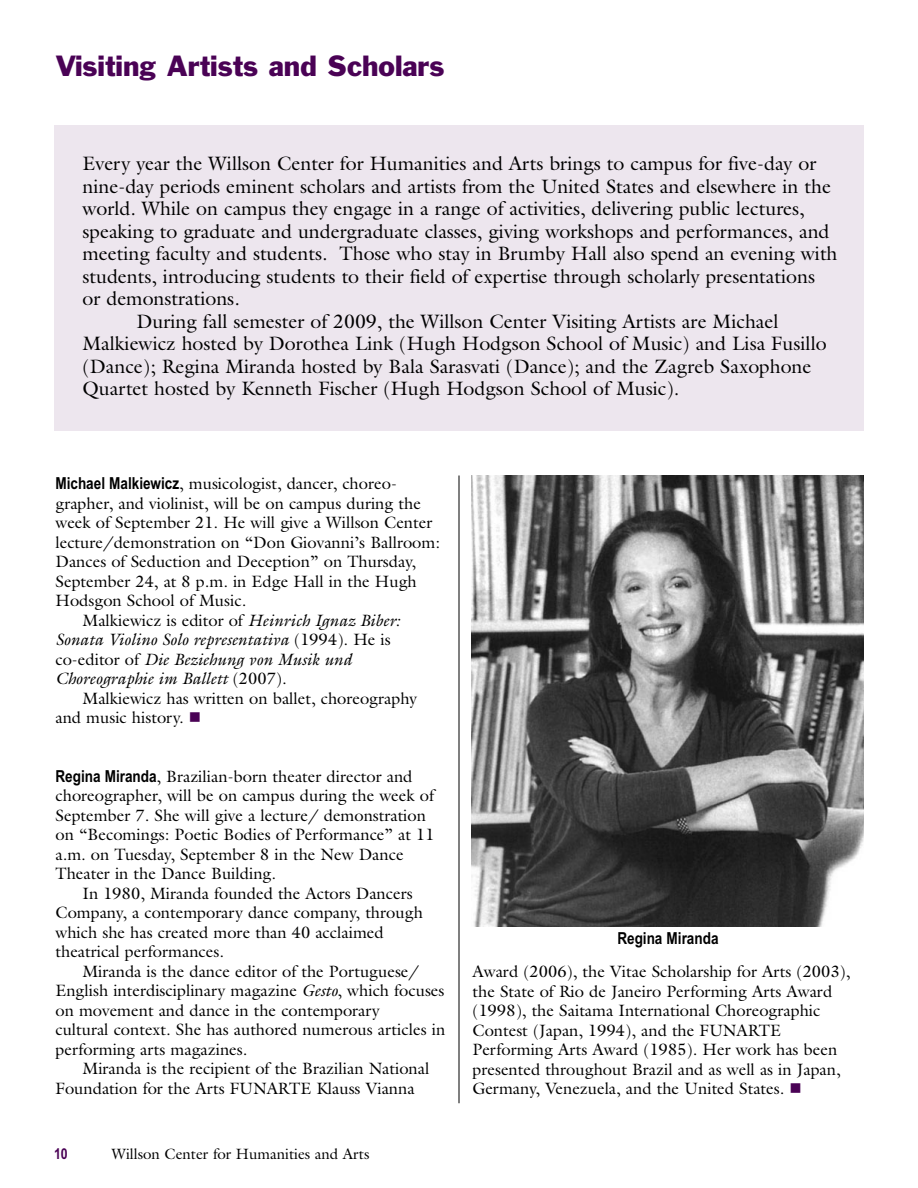
<style>
.page{position:relative;width:918px;height:1188px;background:#fff}
.page>*{position:absolute;margin:0;border:0;box-sizing:border-box;transform-origin:0 0}
.t1{font:27px "Franklin Gothic";color:#4a0255}
.t2{font:19.5px "Galliard";color:#000}
.t3{font:16.5px/19.5px "Galliard";color:#000}
.t4{font:italic 16.5px "Galliard";color:#000}
.t5{font:700 16.5px "Arial Narrow";color:#000}
.t6{font:15px "Galliard";color:#000}
.t7{font:700 15px "Arial Narrow";color:#4a0255}
.s1{font-family:"Arial Narrow";font-weight:700}
.s2{font-style:italic}
.s3{font-style:normal}
.s4{color:#4a0255}
</style>
<div class="page">
<div style="left:54px;top:126px;width:810px;height:305px;background:#ede6ee"></div>
<hr style="left:459px;top:476px;width:1px;height:627px;background:#000">
<img style="left:471px;top:476px;width:393px;height:450px">
<h1 class="t1" style="left:56px;top:55px;width:391px">Visiting Artists and Scholars</h1>
<p class="t2" style="left:82px;top:156px;width:736px">Every year the Willson Center for Humanities and Arts brings to campus for five-day or</p>
<p class="t2" style="left:82px;top:179px;width:750px">nine-day periods eminent scholars and artists from the United States and elsewhere in the</p>
<p class="t2" style="left:82px;top:201px;width:724px">world. While on campus they engage in a range of activities, delivering public lectures,</p>
<p class="t2" style="left:82px;top:224px;width:749px">speaking to graduate and undergraduate classes, giving workshops and performances, and</p>
<p class="t2" style="left:82px;top:246px;width:757px">meeting faculty and students. Those who stay in Brumby Hall also spend an evening with</p>
<p class="t2" style="left:82px;top:269px;width:734px">students, introducing students to their field of expertise through scholarly presentations</p>
<p class="t2" style="left:82px;top:291px;width:159px">or demonstrations.</p>
<p class="t2" style="left:136px;top:314px;width:644px">During fall semester of 2009, the Willson Center Visiting Artists are Michael</p>
<p class="t2" style="left:82px;top:336px;width:746px">Malkiewicz hosted by Dorothea Link (Hugh Hodgson School of Music) and Lisa Fusillo</p>
<p class="t2" style="left:82px;top:359px;width:731px">(Dance); Regina Miranda hosted by Bala Sarasvati (Dance); and the Zagreb Saxophone</p>
<p class="t2" style="left:82px;top:381px;width:598px">Quartet hosted by Kenneth Fischer (Hugh Hodgson School of Music).</p>
<p class="t3" style="left:56px;top:476px;width:343px"><span class="s1">Michael Malkiewicz</span>, musicologist, dancer, choreo-</p>
<p class="t3" style="left:56px;top:495px;width:367px">grapher, and violinist, will be on campus during the</p>
<p class="t3" style="left:56px;top:515px;width:378px">week of September 21. He will give a Willson Center</p>
<p class="t3" style="left:56px;top:534px;width:386px">lecture/demonstration on “Don Giovanni’s Ballroom:</p>
<p class="t3" style="left:56px;top:554px;width:362px">Dances of Seduction and Deception” on Thursday,</p>
<p class="t3" style="left:56px;top:573px;width:363px">September 24, at 8 p.m. in Edge Hall in the Hugh</p>
<p class="t3" style="left:56px;top:593px;width:192px">Hodsgon School of Music.</p>
<p class="t3" style="left:82px;top:612px;width:319px">Malkiewicz is editor of <span class="s2">Heinrich Ignaz Biber:</span></p>
<p class="t4" style="left:55px;top:633px;width:337px">Sonata Violino Solo representativa <span class="s3">(1994). He is</span></p>
<p class="t4" style="left:55px;top:653px;width:298px"><span class="s3">co-editor of</span> Die Beziehung von Musik und</p>
<p class="t4" style="left:55px;top:672px;width:233px">Choreographie im Ballett <span class="s3">(2007).</span></p>
<p class="t3" style="left:82px;top:690px;width:336px">Malkiewicz has written on ballet, choreography</p>
<p class="t3" style="left:55px;top:710px;width:147px">and music history. <span class="s4">■</span></p>
<p class="t3" style="left:55px;top:768px;width:381px"><span class="s1">Regina Miranda</span>, Brazilian-born theater director and choreographer, will be on campus during the week of September 7. She will give a lecture/ demonstration on “Becomings: Poetic Bodies of Performance” at 11 a.m. on Tuesday, September 8 in the New Dance Theater in the Dance Building.</p>
<p class="t3" style="left:55px;top:885px;width:369px;text-indent:27px">In 1980, Miranda founded the Actors Dancers Company, a contemporary dance company, through which she has created more than 40 acclaimed theatrical performances.</p>
<p class="t3" style="left:55px;top:963px;width:391px;text-indent:27px">Miranda is the dance editor of the Portuguese/ English interdisciplinary magazine <span class="s2">Gesto</span>, which focuses on movement and dance in the contemporary<br>cultural context. She has authored numerous articles in performing arts magazines.</p>
<p class="t3" style="left:56px;top:1061px;width:375px;text-indent:27px">Miranda is the recipient of the Brazilian National<br>Foundation for the Arts FUNARTE Klauss Vianna</p>
<p class="t7" style="left:54px;top:1149px;width:15px">10</p>
<p class="t6" style="left:112px;top:1149px;width:259px">Willson Center for Humanities and Arts</p>
<p class="t5" style="left:617px;top:932px;width:103px">Regina Miranda</p>
<p class="t3" style="left:472px;top:964px;width:380px">Award (2006), the Vitae Scholarship for Arts (2003), the State of Rio de Janeiro Performing Arts Award (1998), the Saitama International Choreographic Contest (Japan, 1994), and the FUNARTE Performing Arts Award (1985). Her work has been presented throughout Brazil and as well as in Japan, Germany, Venezuela, and the United States. <span class="s4">■</span></p>
</div>
